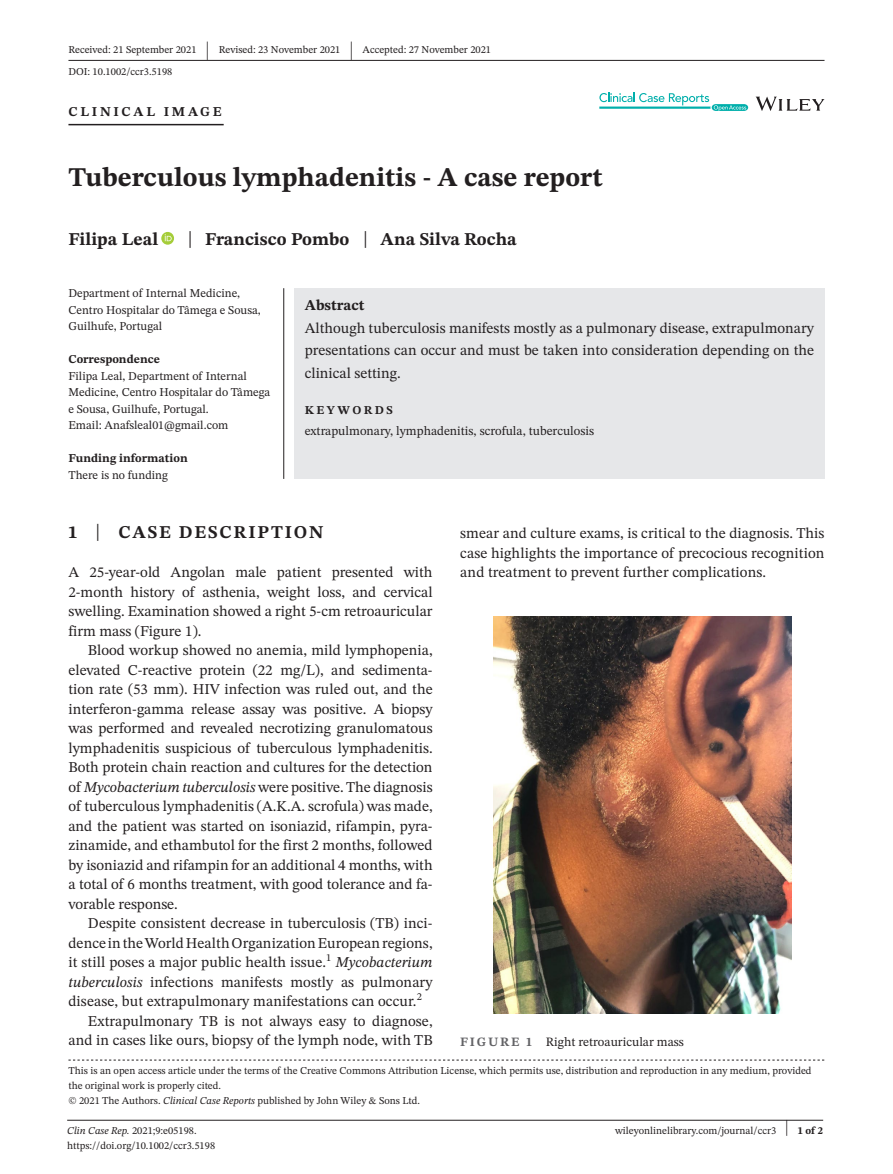
<style>
.page{position:relative;width:893px;height:1174px;background:#fff}
.page>*{position:absolute;margin:0;border:0;box-sizing:border-box;transform-origin:0 0}
.t1{font:700 27px "STIX Two Text";color:#231f20}
.t2{font:25.65px "STIX Two Text";color:#231f20;scale:.49 1}
.t3{font:700 18px "STIX Two Text";color:#231f20}
.t4{font:700 18px "STIX Two Text";letter-spacing:.1em;color:#231f20}
.t5{font:15px/19.5px "STIX Two Text";letter-spacing:.005em;color:#231f20;text-align:justify}
.t6{font:700 15px "STIX Two Text";color:#231f20}
.t7{font:700 13.5px "STIX Two Text";letter-spacing:.2em;color:#231f20}
.t8{font:12.75px "STIX Two Text";color:#231f20}
.t9{font:12px/16.5px "STIX Two Text";color:#231f20}
.t10{font:700 12px "STIX Two Text";color:#231f20}
.t11{font:700 12px "STIX Two Text";letter-spacing:.2em;color:#231f20}
.t12{font:10.5px/15px "STIX Two Text";color:#231f20}
.t13{font:700 10.5px "STIX Two Text";color:#231f20}
.s1{font-weight:400;font-size:23.4px}
.s2{font-weight:400;font-size:23.7px}
.s3{font-style:italic}
.s4{font-weight:700;color:#636366}
.s5{font-weight:400;font-size:22.2px}
</style>
<div class="page">
<hr style="left:67px;top:1119px;width:756px;height:1px;background:#231f20">
<svg style="left:756px;top:97px;width:68px;height:14px"></svg>
<svg style="left:599px;top:93px;width:149px;height:18px"></svg>
<hr style="left:68px;top:60px;width:756px;height:1px;background:#231f20">
<hr style="left:68px;top:124px;width:156px;height:1px;background:#231f20">
<svg style="left:161px;top:232px;width:13px;height:13px"></svg>
<svg style="left:165px;top:234px;width:7px;height:7px"></svg>
<svg style="left:68px;top:1059px;width:756px;height:1px"></svg>
<hr style="left:283px;top:288px;width:1px;height:191px;background:#231f20">
<div style="left:294px;top:288px;width:530px;height:157px;background:#e6e7e9"></div>
<div style="left:294px;top:444px;width:530px;height:35px;background:#e6e7e9"></div>
<img style="left:494px;top:616px;width:297px;height:397px">
<p class="t12" style="left:68px;top:42px;width:130px">Received: 21 September 2021</p>
<h2 class="t2" style="left:206px;top:32px;width:8px">|</h2>
<p class="t12" style="left:219px;top:42px;width:123px">Revised: 23 November 2021</p>
<h2 class="t2" style="left:350px;top:32px;width:8px">|</h2>
<p class="t12" style="left:363px;top:42px;width:130px">Accepted: 27 November 2021</p>
<p class="t12" style="left:68px;top:64px;width:105px">DOI: 10.1002/ccr3.5198</p>
<p class="t7" style="left:68px;top:101px;width:155px">CLINICAL IMAGE</p>
<h1 class="t1" style="left:68px;top:158px;width:536px">Tuberculous lymphadenitis - A case report</h1>
<p class="t3" style="left:68px;top:226px;width:91px">Filipa Leal</p>
<p class="t3" style="left:188px;top:226px;width:330px"><span class="s1">|</span> Francisco Pombo <span class="s1">|</span> Ana Silva Rocha</p>
<p class="t9" style="left:68px;top:285px;width:194px">Department of Internal Medicine,<br>Centro Hospitalar do Tâmega e Sousa,<br>Guilhufe, Portugal</p>
<p class="t10" style="left:68px;top:351px;width:93px">Correspondence</p>
<p class="t9" style="left:68px;top:367px;width:203px">Filipa Leal, Department of Internal Medicine, Centro Hospitalar do Tâmega e Sousa, Guilhufe, Portugal.<br>Email: Anafsleal01@gmail.com</p>
<p class="t10" style="left:68px;top:450px;width:121px">Funding information</p>
<p class="t9" style="left:68px;top:466px;width:101px">There is no funding</p>
<p class="t6" style="left:305px;top:294px;width:61px">Abstract</p>
<p class="t5" style="left:305px;top:316px;width:511px;line-height:22.5px">Although tuberculosis manifests mostly as a pulmonary disease, extrapulmonary presentations can occur and must be taken into consideration depending on the clinical setting.</p>
<p class="t11" style="left:305px;top:401px;width:90px">KEYWORDS</p>
<p class="t8" style="left:305px;top:421px;width:291px">extrapulmonary, lymphadenitis, scrofula, tuberculosis</p>
<p class="t4" style="left:68px;top:519px;width:256px">1 <span class="s2">|</span> CASE DESCRIPTION</p>
<p class="t5" style="left:68px;top:562px;width:366px">A 25-year-old Angolan male patient presented with 2-month history of asthenia, weight loss, and cervical swelling. Examination showed a right 5-cm retroauricular firm mass (Figure 1).</p>
<p class="t5" style="left:68px;top:640px;width:366px;text-indent:20px">Blood workup showed no anemia, mild lymphopenia, elevated C-reactive protein (22 mg/L), and sedimenta&shy;tion rate (53 mm). HIV infection was ruled out, and the interferon-gamma release assay was positive. A biopsy was performed and revealed necrotizing granulomatous lymphadenitis suspicious of tuberculous lymphadenitis.<br>Both protein chain reaction and cultures for the detection of <span class="s3">Mycobacterium tuberculosis</span> were positive. The diagnosis of tuberculous lymphadenitis (A.K.A. scrofula) was made, and the patient was started on isoniazid, rifampin, pyra&shy;zinamide, and ethambutol for the first 2 months, followed by isoniazid and rifampin for an additional 4 months, with a total of 6 months treatment, with good tolerance and fa&shy;vorable response.</p>
<p class="t5" style="left:68px;top:913px;width:366px;text-indent:20px">Despite consistent decrease in tuberculosis (TB) inci&shy;dence in the World Health Organization European regions, it still poses a major public health issue.<sup>1</sup> <span class="s3">Mycobacterium tuberculosis</span> infections manifests mostly as pulmonary disease, but extrapulmonary manifestations can occur.</p>
<p class="t12" style="left:417px;top:988px;width:7px">2</p>
<p class="t5" style="left:68px;top:1011px;width:366px;text-align:right">Extrapulmonary TB is not always easy to diagnose, and in cases like ours, biopsy of the lymph node, with TB</p>
<p class="t5" style="left:460px;top:523px;width:366px">smear and culture exams, is critical to the diagnosis. This case highlights the importance of precocious recognition and treatment to prevent further complications.</p>
<p class="t8" style="left:460px;top:1032px;width:225px"><span class="s4">FIGURE 1</span> Right retroauricular mass</p>
<p class="t12" style="left:68px;top:1063px;width:745px">This is an open access article under the terms of the Creative Commons Attribution License, which permits use, distribution and reproduction in any medium, provided the original work is properly cited.<br>© 2021 The Authors. <span class="s3">Clinical Case Reports</span> published by John Wiley &amp; Sons Ltd.</p>
<p class="t12" style="left:67px;top:1123px;width:131px"><span class="s3">Clin Case Rep.</span> 2021;9:e05198.</p>
<p class="t13" style="left:785px;top:1123px;width:39px"><span class="s5">|</span> 1 of 2</p>
<p class="t12" style="left:67px;top:1138px;width:150px">https://doi.org/10.1002/ccr3.5198</p>
<p class="t12" style="left:615px;top:1123px;width:163px">wileyonlinelibrary.com/journal/ccr3</p>
</div>
